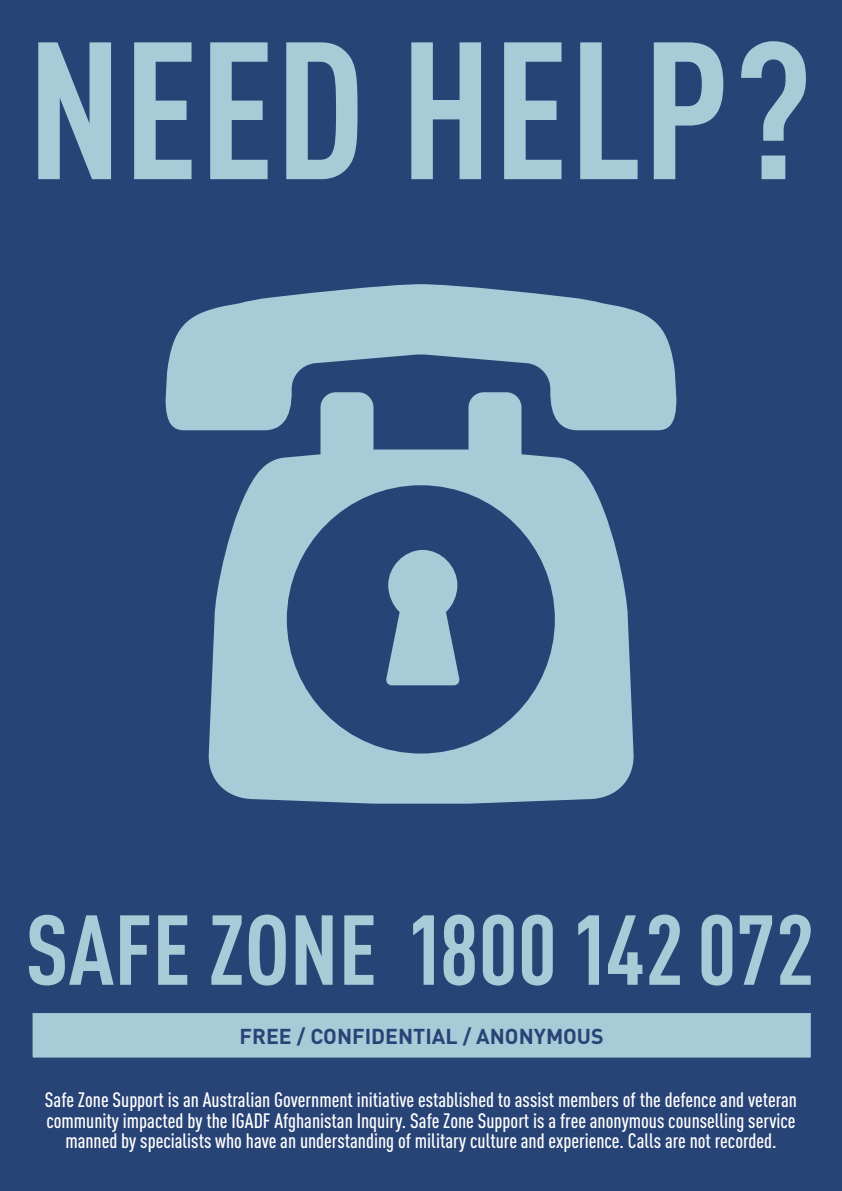
<style>
.page{position:relative;width:842px;height:1191px;background:#284375}
.page>*{position:absolute;margin:0;border:0;box-sizing:border-box;transform-origin:0 0}
.t1{font:700 condensed 192.1px "DINOT";color:#a9cad7}
.t2{font:700 condensed 97.5px "DINOT";color:#a9cad7}
.t3{font:700 21.3px "DINOT";color:#284375}
.t4{font:500 condensed 20.6px/20.6px "DINOT";color:#fff;text-align:center}
</style>
<div class="page">
<div style="left:28px;top:1008px;width:787px;height:54px;background:#a9cad7;border:5px solid #284375"></div>
<svg style="left:165px;top:284px;width:511px;height:146px;fill:#a9cad7"></svg>
<svg style="left:209px;top:392px;width:425px;height:411px;fill:#a9cad7"></svg>
<svg style="left:386px;top:550px;width:74px;height:135px"></svg>
<p class="t1" style="left:27px;top:-6px;width:787px">NEED HELP?</p>
<p class="t2" style="left:26px;top:891px;width:791px">SAFE ZONE 1800 142 072</p>
<p class="t3" style="left:240px;top:1022px;width:366px">FREE / CONFIDENTIAL / ANONYMOUS</p>
<p class="t4" style="left:45px;top:1089px;width:754px">Safe Zone Support is an Australian Government initiative established to assist members of the defence and veteran community impacted by the IGADF Afghanistan Inquiry. Safe Zone Support is a free anonymous counselling service manned by specialists who have an understanding of military culture and experience. Calls are not recorded.</p>
</div>
